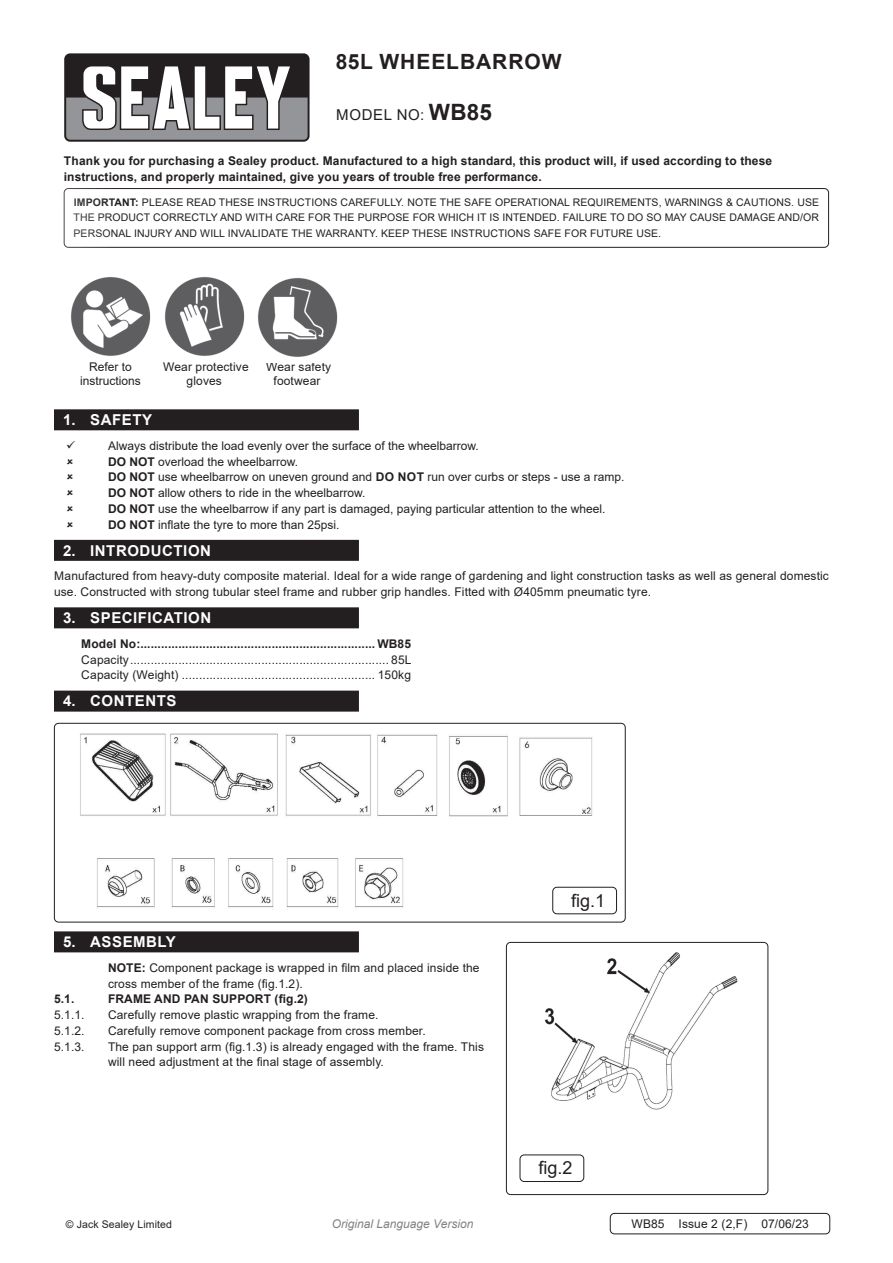
<style>
.page{position:relative;width:893px;height:1263px;background:#fff}
.page>*{position:absolute;margin:0;border:0;box-sizing:border-box;transform-origin:0 0}
.Product_Description{font:700 21px "Arial";letter-spacing:.045em;color:#231f20}
.t1{font:18px "Arial";color:#231f20}
.t2{font:700 15px "Arial";letter-spacing:.035em;color:#fff}
.Instructions_Model_N{font:15px "Arial";letter-spacing:.045em;color:#231f20}
.Body{font:12px/14.4px "Arial";letter-spacing:.01em;color:#231f20;text-align:center}
.Body-2{font:700 12px/15.8px "Arial";letter-spacing:.01em;color:#231f20}
.Specifications__Tabb{font:12px "Arial";letter-spacing:.01em;color:#231f20}
.Specifications__Tabb-2{font:700 12px "Arial";letter-spacing:.01em;color:#231f20}
.t3{font:italic 12px "Arial";color:#808285}
.Body__Footer{font:12px "Arial";letter-spacing:.01em;color:#231f20}
.Body__Justified__7pt{font:10.5px/15.8px "Arial";letter-spacing:.01em;color:#231f20;text-align:justify}
.s1{font-weight:700;font-size:22.5px}
.s2{font-weight:700}
</style>
<div class="page">
<div style="left:64px;top:53px;width:246px;height:89px;background:#231f20;border-radius:6px"></div>
<svg style="left:66px;top:66px;width:242px;height:74px"></svg>
<div style="left:64px;top:188px;width:765px;height:60px;border:1px solid #231f20;border-radius:4px"></div>
<div style="left:54px;top:409px;width:305px;height:21px;background:#231f20"></div>
<div style="left:54px;top:540px;width:305px;height:21px;background:#231f20"></div>
<div style="left:54px;top:607px;width:305px;height:21px;background:#231f20"></div>
<div style="left:54px;top:691px;width:305px;height:21px;background:#231f20"></div>
<div style="left:54px;top:931px;width:305px;height:21px;background:#231f20"></div>
<img style="left:71px;top:277px;width:80px;height:79px">
<img style="left:165px;top:277px;width:80px;height:79px">
<img style="left:258px;top:278px;width:80px;height:79px">
<img style="left:54px;top:723px;width:571px;height:199px">
<div style="left:54px;top:723px;width:572px;height:199px;border:1px solid #231f20;border-radius:4px"></div>
<img style="left:506px;top:942px;width:262px;height:219px">
<div style="left:506px;top:942px;width:262px;height:253px;border:1px solid #231f20;border-radius:4px"></div>
<div style="left:520px;top:1154px;width:64px;height:28px;border:1px solid #231f20;border-radius:4px"></div>
<div style="left:552px;top:887px;width:65px;height:27px;border:1px solid #231f20;border-radius:4px"></div>
<div style="left:610px;top:1213px;width:220px;height:21px;border:1px solid #231f20;border-radius:4px"></div>
<p class="Product_Description" style="left:336px;top:47px;width:227px">85L WHEELBARROW</p>
<p class="Instructions_Model_N" style="left:336px;top:105px;width:157px">MODEL NO: <span class="s1">WB85</span></p>
<p class="Body-2" style="left:64px;top:153px;width:710px">Thank you for purchasing a Sealey product. Manufactured to a high standard, this product will, if used according to these instructions, and properly maintained, give you years of trouble free performance.</p>
<p class="Body__Justified__7pt" style="left:74px;top:194px;width:747px"><span class="s2">IMPORTANT:</span> PLEASE READ THESE INSTRUCTIONS CAREFULLY. NOTE THE SAFE OPERATIONAL REQUIREMENTS, WARNINGS &amp; CAUTIONS. USE THE PRODUCT CORRECTLY AND WITH CARE FOR THE PURPOSE FOR WHICH IT IS INTENDED. FAILURE TO DO SO MAY CAUSE DAMAGE AND/OR PERSONAL INJURY AND WILL INVALIDATE THE WARRANTY. KEEP THESE INSTRUCTIONS SAFE FOR FUTURE USE.</p>
<p class="Body" style="left:80px;top:359px;width:62px">Refer to instructions</p>
<p class="Body" style="left:163px;top:359px;width:87px">Wear protective gloves</p>
<p class="Body" style="left:266px;top:359px;width:67px">Wear safety footwear</p>
<p class="t2" style="left:63px;top:409px;width:90px">1. SAFETY</p>
<p class="Body" style="left:108px;top:438px;width:372px">Always distribute the load evenly over the surface of the wheelbarrow.</p>
<p class="Body" style="left:108px;top:454px;width:192px"><span class="s2">DO NOT</span> overload the wheelbarrow.</p>
<p class="Body" style="left:108px;top:470px;width:518px"><span class="s2">DO NOT</span> use wheelbarrow on uneven ground and <span class="s2">DO NOT</span> run over curbs or steps - use a ramp.</p>
<p class="Body" style="left:108px;top:486px;width:259px"><span class="s2">DO NOT</span> allow others to ride in the wheelbarrow.</p>
<p class="Body" style="left:108px;top:501px;width:499px"><span class="s2">DO NOT</span> use the wheelbarrow if any part is damaged, paying particular attention to the wheel.</p>
<p class="Body" style="left:108px;top:517px;width:233px"><span class="s2">DO NOT</span> inflate the tyre to more than 25psi.</p>
<p class="t2" style="left:63px;top:540px;width:149px">2. INTRODUCTION</p>
<p class="Body" style="left:54px;top:568px;width:776px;line-height:15.8px;text-align:left">Manufactured from heavy-duty composite material. Ideal for a wide range of gardening and light construction tasks as well as general domestic use. Constructed with strong tubular steel frame and rubber grip handles. Fitted with Ø405mm pneumatic tyre.</p>
<p class="t2" style="left:63px;top:607px;width:150px">3. SPECIFICATION</p>
<p class="Specifications__Tabb-2" style="left:81px;top:635px;width:331px">Model No:.................................................................... WB85</p>
<p class="Specifications__Tabb" style="left:81px;top:651px;width:332px">Capacity........................................................................... 85L</p>
<p class="Specifications__Tabb" style="left:81px;top:667px;width:331px">Capacity (Weight) ........................................................ 150kg</p>
<p class="t2" style="left:63px;top:690px;width:115px">4. CONTENTS</p>
<p class="t2" style="left:63px;top:931px;width:114px">5. ASSEMBLY</p>
<p class="Body" style="left:108px;top:960px;width:373px"><span class="s2">NOTE:</span> Component package is wrapped in film and placed inside the</p>
<p class="Body" style="left:108px;top:976px;width:196px">cross member of the frame (fig.1.2).</p>
<p class="Body-2" style="left:54px;top:991px;width:22px">5.1.</p>
<p class="Body-2" style="left:108px;top:991px;width:201px">FRAME AND PAN SUPPORT (fig.2)</p>
<p class="Body" style="left:54px;top:1008px;width:32px">5.1.1.</p>
<p class="Body" style="left:108px;top:1008px;width:272px">Carefully remove plastic wrapping from the frame.</p>
<p class="Body" style="left:54px;top:1023px;width:32px">5.1.2.</p>
<p class="Body" style="left:108px;top:1023px;width:319px">Carefully remove component package from cross member.</p>
<p class="Body" style="left:54px;top:1039px;width:32px">5.1.3.</p>
<p class="Body" style="left:108px;top:1039px;width:377px">The pan support arm (fig.1.3) is already engaged with the frame. This</p>
<p class="Body" style="left:108px;top:1055px;width:277px">will need adjustment at the final stage of assembly.</p>
<p class="t1" style="left:571px;top:888px;width:36px">fig.1</p>
<p class="t1" style="left:538px;top:1156px;width:36px">fig.2</p>
<p class="Body__Justified__7pt" style="left:66px;top:1216px;width:108px">© Jack Sealey Limited</p>
<p class="t3" style="left:332px;top:1216px;width:143px">Original Language Version</p>
<p class="Body__Footer" style="left:631px;top:1216px;width:179px">WB85 Issue 2 (2,F) 07/06/23</p>
</div>
